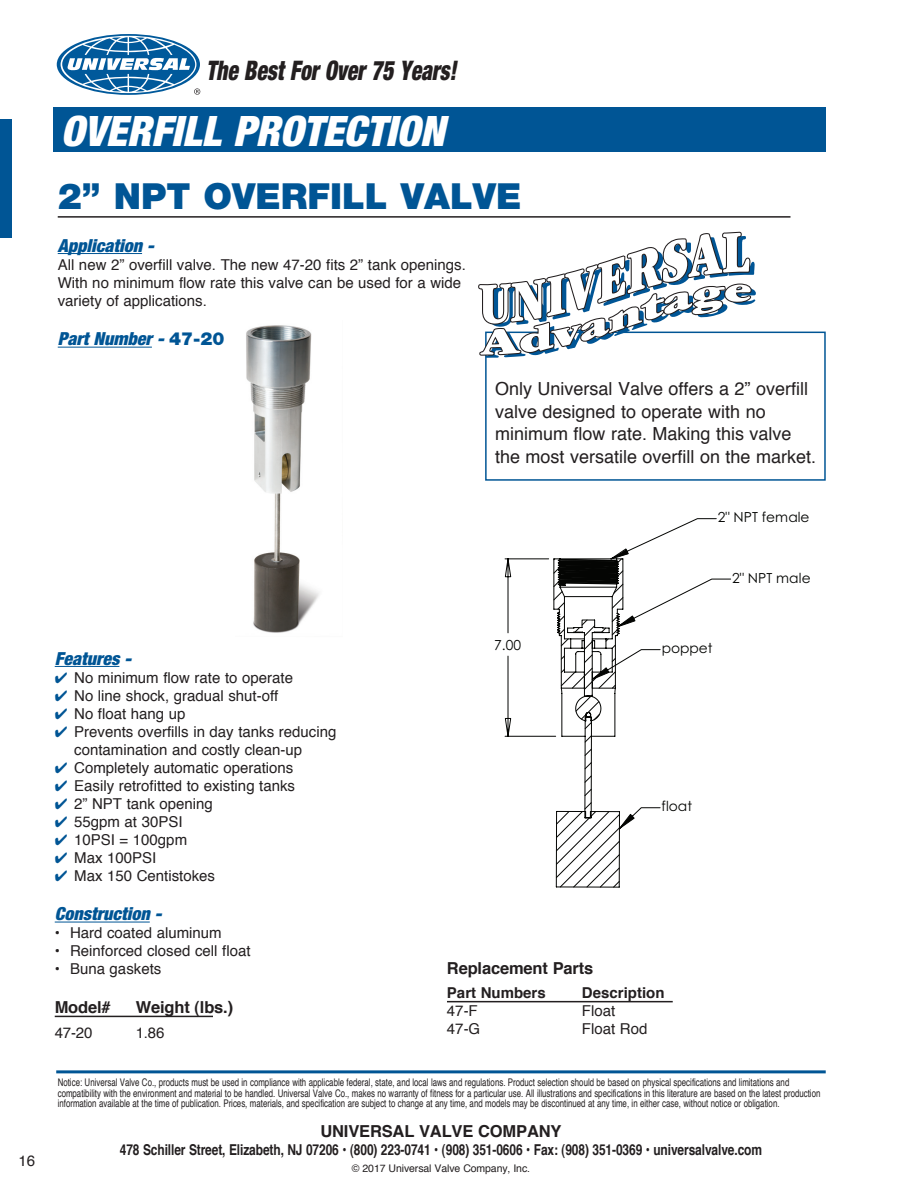
<style>
.page{position:relative;width:918px;height:1188px;background:#fff}
.page>*{position:absolute;margin:0;border:0;box-sizing:border-box;transform-origin:0 0}
.t1{font:italic 900 condensed 42px "Helvetica Neue";color:#fff}
.t2{font:900 36px "Helvetica Neue";color:#005595}
.t3{font:italic 900 condensed 27px "Helvetica Neue";color:#231f20;scale:.8 1}
.t4{font:18px/22.5px "Helvetica";color:#231f20}
.t5{font:italic 900 condensed 18px "Helvetica Neue";color:#005595}
.t6{font:700 16.5px "Helvetica";letter-spacing:-.01em;color:#231f20}
.t7{font:15px/18px "Helvetica";color:#231f20}
.t8{font:700 15px "Helvetica";letter-spacing:-.01em;color:#231f20;scale:.8 1}
.t9{font:700 15px "Helvetica";letter-spacing:-.01em;color:#231f20}
.t10{font:13.8px "Century Gothic";letter-spacing:.005em;color:#040503}
.t11{font:10.5px/10.5px "Helvetica";color:#231f20;scale:.75 1}
.t12{font:10.5px "Helvetica";color:#231f20}
.s1{font-style:normal;font-stretch:normal}
.s2{color:#005595}
</style>
<div class="page">
<div style="left:485px;top:332px;width:341px;height:149px;border:2px solid #005595"></div>
<div style="left:53px;top:107px;width:773px;height:45px;background:#005595"></div>
<hr style="left:58px;top:216px;width:733px;height:2px;background:#231f20">
<hr style="left:58px;top:253px;width:84px;height:1px;background:#005595">
<hr style="left:58px;top:347px;width:94px;height:1px;background:#005595">
<svg style="left:478px;top:232px;width:278px;height:126px"></svg>
<svg style="left:61px;top:36px;width:139px;height:59px"></svg>
<hr style="left:55px;top:666px;width:64px;height:1px;background:#005595">
<hr style="left:55px;top:922px;width:95px;height:1px;background:#005595">
<hr style="left:55px;top:1016px;width:158px;height:1px;background:#231f20">
<hr style="left:447px;top:1001px;width:226px;height:1px;background:#231f20">
<hr style="left:56px;top:1070px;width:770px;height:3px;background:#005595">
<svg style="left:505px;top:518px;width:226px;height:369px"></svg>
<div style="left:0;top:119px;width:12px;height:119px;background:#005595"></div>
<img style="left:246px;top:325px;width:73px;height:308px">
<h3 class="t3" style="left:206px;top:54px;width:314px">The Best For Over 75 Years!</h3>
<h1 class="t1" style="left:61px;top:106px;width:385px">OVERFILL PROTECTION</h1>
<h2 class="t2" style="left:58px;top:174px;width:465px">2” NPT OVERFILL VALVE</h2>
<h3 class="t5" style="left:58px;top:234px;width:98px">Application -</h3>
<h3 class="t7" style="left:58px;top:256px;width:410px">All new 2” overfill valve. The new 47-20 fits 2” tank openings.<br>With no minimum flow rate this valve can be used for a wide variety of applications.</h3>
<h3 class="t5" style="left:58px;top:328px;width:168px">Part Number - <span class="s1">47-20</span></h3>
<h3 class="t4" style="left:495px;top:379px;width:323px">Only Universal Valve offers a 2” overfill valve designed to operate with no minimum flow rate. Making this valve the most versatile overfill on the market.</h3>
<h3 class="t10" style="left:718px;top:509px;width:93px">2" NPT female</h3>
<h3 class="t10" style="left:732px;top:569px;width:80px">2" NPT male</h3>
<h3 class="t7" style="left:19px;top:1153px;width:18px">16</h3>
<h3 class="t5" style="left:55px;top:647px;width:78px">Features -</h3>
<h3 class="t7" style="left:55px;top:669px;width:240px"><span class="s2">✔</span> No minimum flow rate to operate</h3>
<h3 class="t7" style="left:55px;top:687px;width:225px"><span class="s2">✔</span> No line shock, gradual shut-off</h3>
<h3 class="t7" style="left:55px;top:705px;width:132px"><span class="s2">✔</span> No float hang up</h3>
<h3 class="t7" style="left:74px;top:723px;width:264px;text-indent:-19px"><span class="s2">✔</span> Prevents overfills in day tanks reducing contamination and costly clean-up</h3>
<h3 class="t7" style="left:55px;top:759px;width:240px"><span class="s2">✔</span> Completely automatic operations</h3>
<h3 class="t7" style="left:55px;top:777px;width:242px"><span class="s2">✔</span> Easily retrofitted to existing tanks</h3>
<h3 class="t7" style="left:55px;top:795px;width:160px"><span class="s2">✔</span> 2” NPT tank opening</h3>
<h3 class="t7" style="left:55px;top:813px;width:129px"><span class="s2">✔</span> 55gpm at 30PSI</h3>
<h3 class="t7" style="left:55px;top:831px;width:134px"><span class="s2">✔</span> 10PSI = 100gpm</h3>
<h3 class="t7" style="left:55px;top:849px;width:103px"><span class="s2">✔</span> Max 100PSI</h3>
<h3 class="t7" style="left:55px;top:867px;width:162px"><span class="s2">✔</span> Max 150 Centistokes</h3>
<h3 class="t5" style="left:55px;top:903px;width:108px">Construction -</h3>
<h3 class="t7" style="left:55px;top:925px;width:169px">• Hard coated aluminum</h3>
<h3 class="t7" style="left:55px;top:943px;width:197px">• Reinforced closed cell float</h3>
<h3 class="t7" style="left:55px;top:961px;width:108px">• Buna gaskets</h3>
<h3 class="t6" style="left:55px;top:996px;width:58px">Model#</h3>
<h3 class="t6" style="left:136px;top:996px;width:99px">Weight (lbs.)</h3>
<h3 class="t7" style="left:55px;top:1024px;width:39px">47-20</h3>
<h3 class="t7" style="left:136px;top:1024px;width:30px">1.86</h3>
<h3 class="t10" style="left:494px;top:636px;width:28px">7.00</h3>
<h3 class="t10" style="left:662px;top:640px;width:52px">poppet</h3>
<h3 class="t10" style="left:662px;top:798px;width:32px">float</h3>
<h3 class="t6" style="left:447px;top:957px;width:148px">Replacement Parts</h3>
<h3 class="t9" style="left:447px;top:982px;width:100px">Part Numbers</h3>
<h3 class="t9" style="left:582px;top:982px;width:84px">Description</h3>
<h3 class="t7" style="left:447px;top:1003px;width:32px">47-F</h3>
<h3 class="t7" style="left:582px;top:1003px;width:35px">Float</h3>
<h3 class="t7" style="left:447px;top:1021px;width:35px">47-G</h3>
<h3 class="t7" style="left:582px;top:1021px;width:67px">Float Rod</h3>
<p class="t11" style="left:58px;top:1078px;width:1018px">Notice: Universal Valve Co., products must be used in compliance with applicable federal, state, and local laws and regulations. Product selection should be based on physical specifications and limitations and compatibility with the environment and material to be handled. Universal Valve Co., makes no warranty of fitness for a particular use. All illustrations and specifications in this literature are based on the latest production information available at the time of publication. Prices, materials, and specification are subject to change at any time, and models may be discontinued at any time, in either case, without notice or obligation.</p>
<h3 class="t6" style="left:320px;top:1120px;width:243px">UNIVERSAL VALVE COMPANY</h3>
<h3 class="t8" style="left:120px;top:1140px;width:804px">478 Schiller Street, Elizabeth, NJ 07206 • (800) 223-0741 • (908) 351-0606 • Fax: (908) 351-0369 • universalvalve.com</h3>
<p class="t12" style="left:352px;top:1161px;width:180px">© 2017 Universal Valve Company, Inc.</p>
</div>
